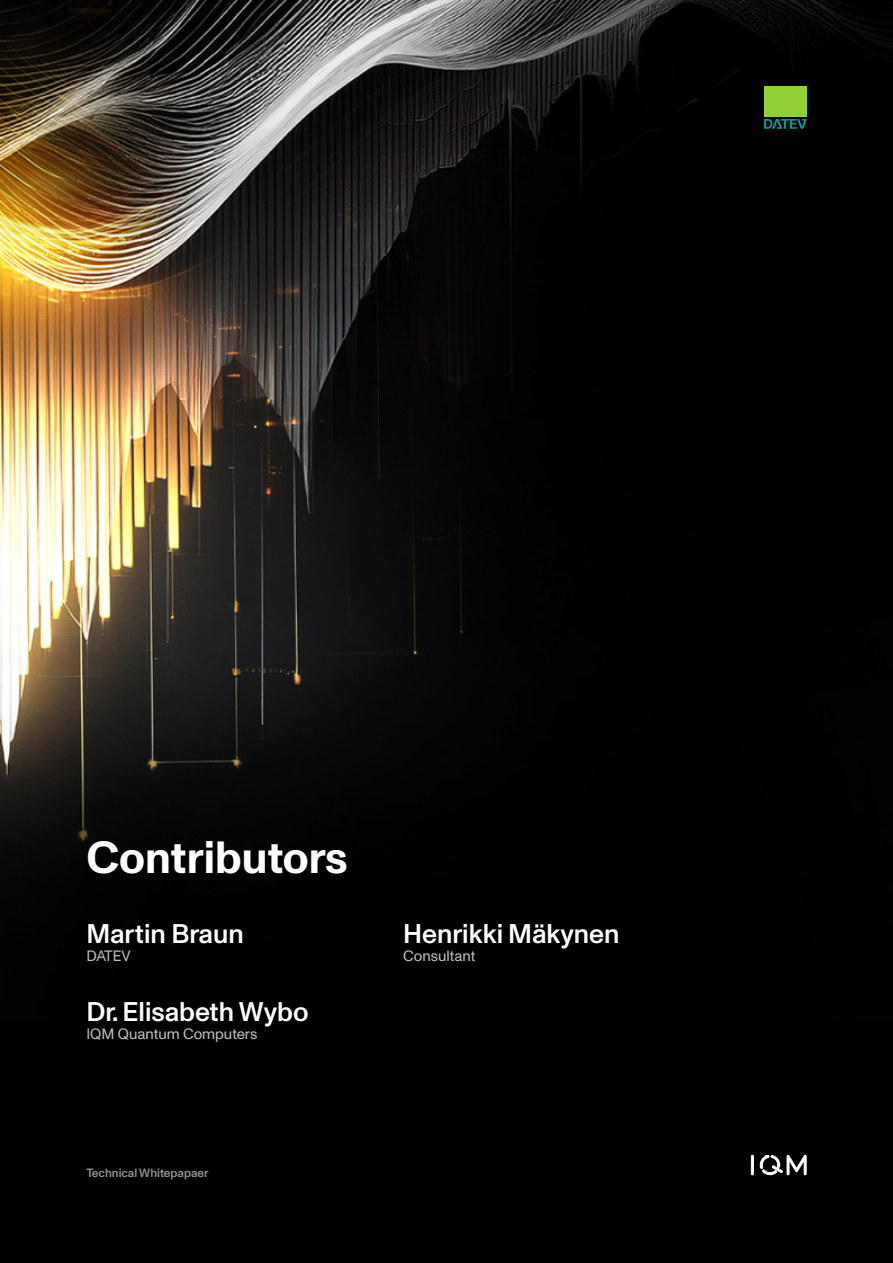
<style>
.page{position:relative;width:893px;height:1263px;background:#fff}
.page>*{position:absolute;margin:0;border:0;box-sizing:border-box;transform-origin:0 0}
.t1{font:700 45px "Monument Grotesk";color:#fff}
.t2{font:500 27px "Monument Grotesk";color:#fff}
.t3{font:15px "Monument Grotesk";color:#bcbec0}
.t4{font:500 12px "Monument Grotesk";color:#939598}
</style>
<div class="page">
<img style="left:0;top:0;width:893px;height:1263px">
<svg style="left:751px;top:1155px;width:55px;height:21px"></svg>
<svg style="left:764px;top:119px;width:43px;height:10px"></svg>
<div style="left:764px;top:86px;width:43px;height:31px;background:#90d033"></div>
<h1 class="t1" style="left:86px;top:825px;width:263px">Contributors</h1>
<p class="t2" style="left:86px;top:914px;width:159px">Martin Braun</p>
<p class="t3" style="left:86px;top:945px;width:46px">DATEV</p>
<p class="t2" style="left:86px;top:992px;width:224px">Dr. Elisabeth Wybo</p>
<p class="t3" style="left:86px;top:1023px;width:172px">IQM Quantum Computers</p>
<p class="t4" style="left:86px;top:1164px;width:124px">Technical Whitepapaer</p>
<p class="t2" style="left:403px;top:914px;width:218px">Henrikki Mäkynen</p>
<p class="t3" style="left:403px;top:945px;width:74px">Consultant</p>
</div>
